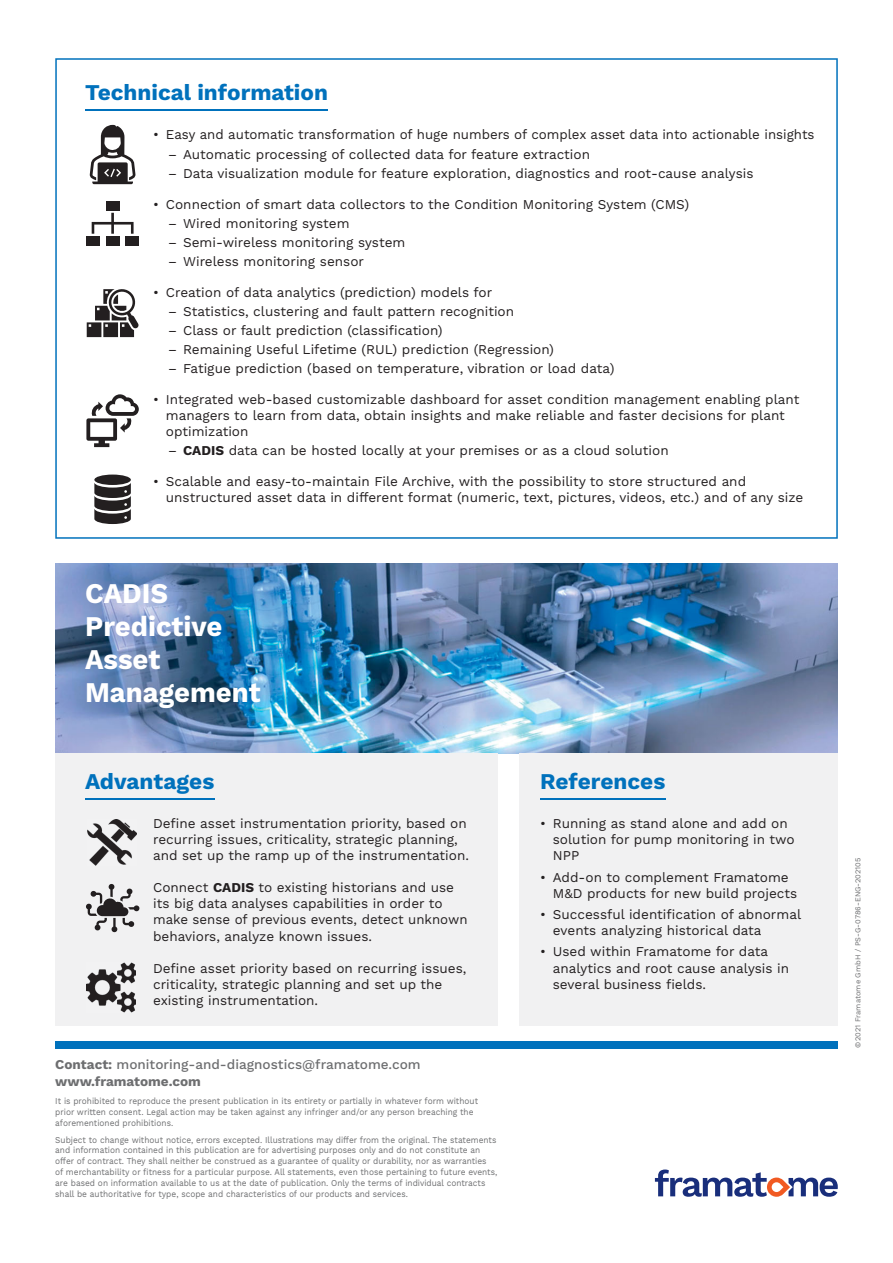
<style>
.page{position:relative;width:893px;height:1263px;background:#fff}
.page>*{position:absolute;margin:0;border:0;box-sizing:border-box;transform-origin:0 0}
.t1{font:700 28.5px/33px "Work Sans";color:#fff;scale:.96 1}
.t2{font:700 22.5px "Work Sans";color:#0071bc}
.t3{font:13.5px/16px "Work Sans";color:#231f20}
.t4{font:500 13.5px/16.5px "Work Sans";color:#6d6e70}
.t5{font:9px/10.8px "Work Sans";color:#6d6e70;scale:.92 1}
.t6{font:7.5px "Work Sans";color:#6d6e70}
.s1{font-weight:700}
</style>
<div class="page">
<div style="left:55px;top:1041px;width:783px;height:7px;background:#0071bc"></div>
<svg style="left:655px;top:1170px;width:183px;height:27px"></svg>
<img style="left:55px;top:563px;width:783px;height:191px">
<svg style="left:55px;top:58px;width:783px;height:481px"></svg>
<hr style="left:85px;top:109px;width:243px;height:2px;background:#0071bc">
<div style="left:519px;top:754px;width:319px;height:272px;background:#f1f1f2"></div>
<div style="left:55px;top:754px;width:442px;height:272px;background:#f1f1f2"></div>
<hr style="left:540px;top:798px;width:125px;height:2px;background:#0071bc">
<hr style="left:85px;top:798px;width:129px;height:2px;background:#0071bc">
<img style="left:87px;top:819px;width:50px;height:47px">
<img style="left:86px;top:962px;width:50px;height:50px">
<svg style="left:86px;top:884px;width:53px;height:48px"></svg>
<svg style="left:90px;top:125px;width:45px;height:59px"></svg>
<div style="left:106px;top:236px;width:13px;height:10px;background:#231f20"></div>
<div style="left:106px;top:201px;width:13px;height:9px;background:#231f20"></div>
<div style="left:86px;top:236px;width:14px;height:10px;background:#231f20"></div>
<div style="left:126px;top:236px;width:13px;height:10px;background:#231f20"></div>
<svg style="left:92px;top:213px;width:42px;height:21px"></svg>
<svg style="left:87px;top:289px;width:51px;height:48px"></svg>
<svg style="left:86px;top:394px;width:53px;height:53px"></svg>
<div style="left:94px;top:475px;width:37px;height:10px;background:#231f20;border-radius:50%"></div>
<svg style="left:94px;top:482px;width:37px;height:42px"></svg>
<h2 class="t2" style="left:85px;top:84px;width:244px">Technical information</h2>
<p class="t3" style="left:153px;top:128px;width:663px">• Easy and automatic transformation of huge numbers of complex asset data into actionable insights</p>
<p class="t3" style="left:168px;top:148px;width:423px">– Automatic processing of collected data for feature extraction</p>
<p class="t3" style="left:168px;top:166px;width:587px">– Data visualization module for feature exploration, diagnostics and root-cause analysis</p>
<p class="t3" style="left:153px;top:197px;width:538px">• Connection of smart data collectors to the Condition Monitoring System (CMS)</p>
<p class="t3" style="left:168px;top:217px;width:183px">– Wired monitoring system</p>
<p class="t3" style="left:168px;top:236px;width:239px">– Semi-wireless monitoring system</p>
<p class="t3" style="left:168px;top:255px;width:198px">– Wireless monitoring sensor</p>
<p class="t3" style="left:153px;top:285px;width:341px">• Creation of data analytics (prediction) models for</p>
<p class="t3" style="left:168px;top:305px;width:348px">– Statistics, clustering and fault pattern recognition</p>
<p class="t3" style="left:168px;top:324px;width:276px">– Class or fault prediction (classification)</p>
<p class="t3" style="left:168px;top:343px;width:387px">– Remaining Useful Lifetime (RUL) prediction (Regression)</p>
<p class="t3" style="left:168px;top:362px;width:448px">– Fatigue prediction (based on temperature, vibration or load data)</p>
<p class="t3" style="left:166px;top:392px;width:635px;text-indent:-13px">• Integrated web-based customizable dashboard for asset condition management enabling plant managers to learn from data, obtain insights and make reliable and faster decisions for plant optimization</p>
<p class="t3" style="left:168px;top:444px;width:502px">– <span class="s1">CADIS</span> data can be hosted locally at your premises or as a cloud solution</p>
<p class="t3" style="left:166px;top:475px;width:639px;text-indent:-13px">• Scalable and easy-to-maintain File Archive, with the possibility to store structured and unstructured asset data in different format (numeric, text, pictures, videos, etc.) and of any size</p>
<h1 class="t1" style="left:85px;top:579px;width:184px">CADIS<br>Predictive<br>Asset<br>Management</h1>
<h2 class="t2" style="left:85px;top:773px;width:131px">Advantages</h2>
<h2 class="t2" style="left:540px;top:773px;width:127px">References</h2>
<p class="t3" style="left:553px;top:817px;width:243px;text-indent:-13px">• Running as stand alone and add on solution for pump monitoring in two<br>NPP</p>
<p class="t3" style="left:553px;top:870px;width:246px;text-indent:-13px">• Add-on to complement Framatome<br>M&amp;D products for new build projects</p>
<p class="t3" style="left:553px;top:908px;width:250px;text-indent:-13px">• Successful identification of abnormal events analyzing historical data</p>
<p class="t3" style="left:553px;top:945px;width:238px;text-indent:-13px">• Used within Framatome for data analytics and root cause analysis in several business fields.</p>
<p class="t3" style="left:153px;top:817px;width:317px">Define asset instrumentation priority, based on recurring issues, criticality, strategic planning, and set up the ramp up of the instrumentation.</p>
<p class="t3" style="left:153px;top:881px;width:316px">Connect <span class="s1">CADIS</span> to existing historians and use its big data analyses capabilities in order to make sense of previous events, detect unknown behaviors, analyze known issues.</p>
<p class="t3" style="left:153px;top:961px;width:315px">Define asset priority based on recurring issues, criticality, strategic planning and set up the existing instrumentation.</p>
<p class="t4" style="left:55px;top:1058px;width:367px"><span class="s1">Contact:</span> monitoring-and-diagnostics@framatome.com <span class="s1">www.framatome.com</span></p>
<p class="t5" style="left:55px;top:1097px;width:461px">It is prohibited to reproduce the present publication in its entirety or partially in whatever form without prior written consent. Legal action may be taken against any infringer and/or any person breaching the aforementioned prohibitions.</p>
<p class="t5" style="left:55px;top:1135px;width:482px">Subject to change without notice, errors excepted. Illustrations may differ from the original. The statements and information contained in this publication are for advertising purposes only and do not constitute an offer of contract. They shall neither be construed as a guarantee of quality or durability, nor as warranties<br>of merchantability or fitness for a particular purpose. All statements, even those pertaining to future events, are based on information available to us at the date of publication. Only the terms of individual contracts shall be authoritative for type, scope and characteristics of our products and services.</p>
<p class="t6" style="left:855px;top:1048px;width:192px;rotate:-90deg">© 2021 Framatome GmbH / PS-G-0786-ENG-202105</p>
</div>
